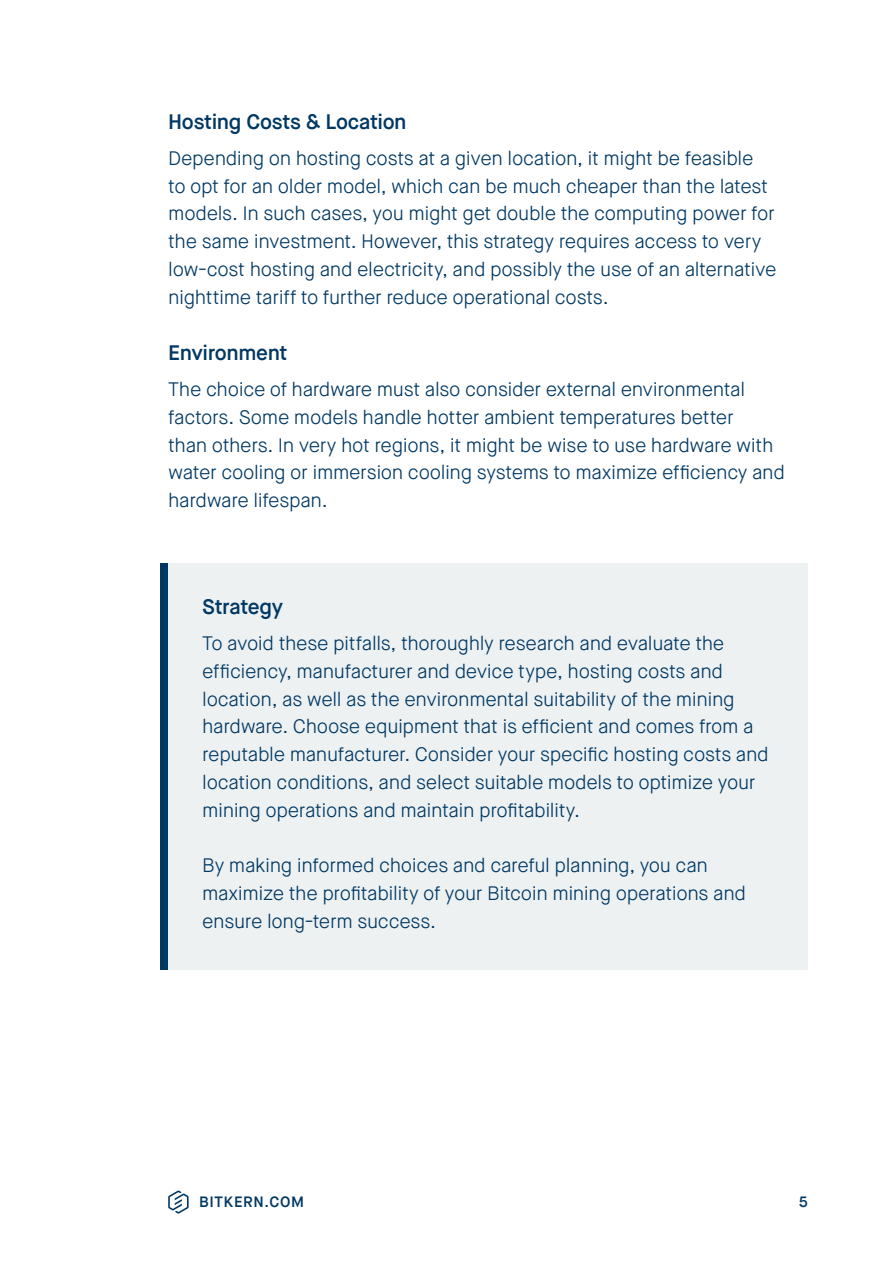
<style>
.page{position:relative;width:893px;height:1263px;background:#fff}
.page>*{position:absolute;margin:0;border:0;box-sizing:border-box;transform-origin:0 0}
.t1{font:600 21px "Maison Neue";letter-spacing:-.015em;color:#003863}
.t2{font:300 19.5px/27.8px "Maison Neue";letter-spacing:-.02em;color:#003863}
.t3{font:600 15px "Maison Neue";letter-spacing:.045em;color:#003863}
</style>
<div class="page">
<svg style="left:168px;top:1190px;width:21px;height:23px"></svg>
<div style="left:168px;top:563px;width:640px;height:407px;background:#edf1f2"></div>
<div style="left:161px;top:563px;width:7px;height:407px;background:#003863"></div>
<p class="t1" style="left:168px;top:108px;width:240px">Hosting Costs &amp; Location</p>
<p class="t2" style="left:168px;top:144px;width:610px">Depending on hosting costs at a given location, it might be feasible<br>to opt for an older model, which can be much cheaper than the latest models. In such cases, you might get double the computing power for the same investment. However, this strategy requires access to very low-cost hosting and electricity, and possibly the use of an alternative nighttime tariff to further reduce operational costs.</p>
<p class="t1" style="left:168px;top:339px;width:121px">Environment</p>
<p class="t2" style="left:168px;top:376px;width:618px">The choice of hardware must also consider external environmental factors. Some models handle hotter ambient temperatures better<br>than others. In very hot regions, it might be wise to use hardware with water cooling or immersion cooling systems to maximize efficiency and hardware lifespan.</p>
<p class="t1" style="left:202px;top:593px;width:83px">Strategy</p>
<p class="t2" style="left:202px;top:629px;width:568px">To avoid these pitfalls, thoroughly research and evaluate the efficiency, manufacturer and device type, hosting costs and location, as well as the environmental suitability of the mining hardware. Choose equipment that is efficient and comes from a reputable manufacturer. Consider your specific hosting costs and location conditions, and select suitable models to optimize your mining operations and maintain profitability.</p>
<p class="t2" style="left:202px;top:851px;width:545px">By making informed choices and careful planning, you can maximize the profitability of your Bitcoin mining operations and ensure long-term success.</p>
<p class="t3" style="left:199px;top:1192px;width:106px">BITKERN.COM</p>
<p class="t3" style="left:799px;top:1192px;width:10px">5</p>
</div>
